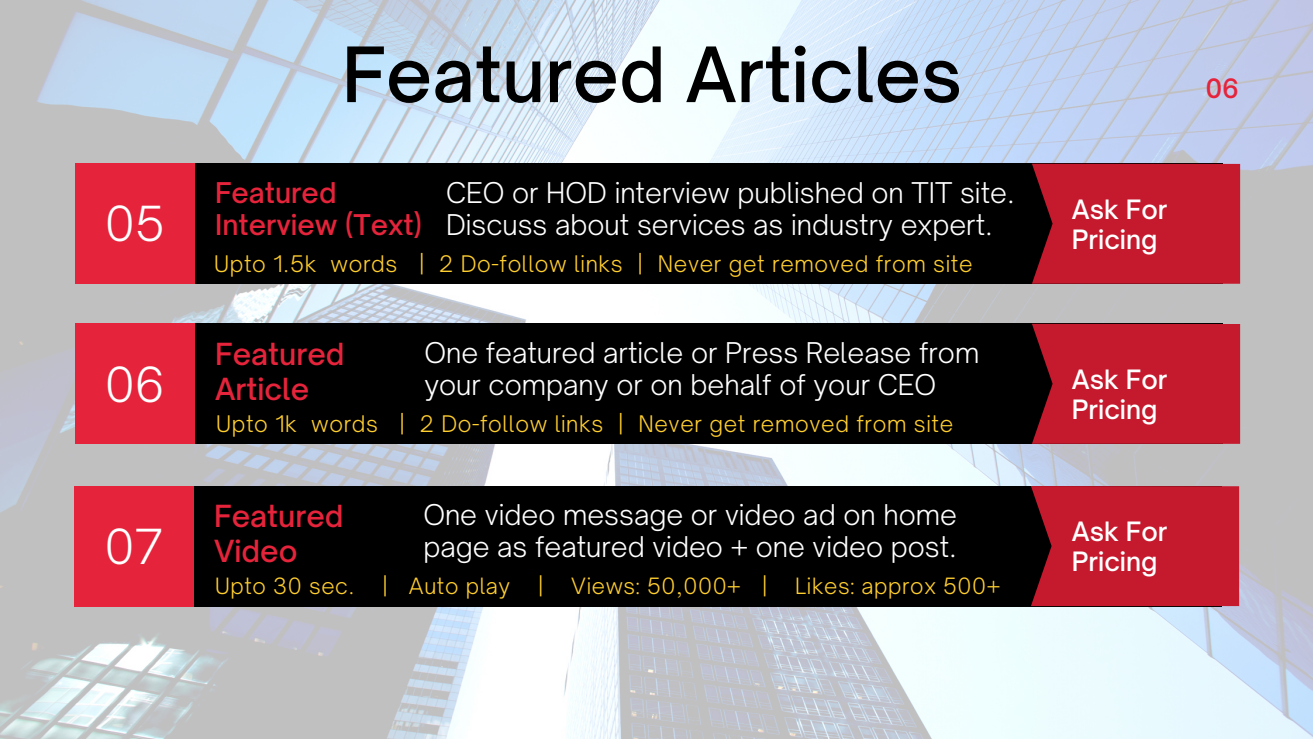
<style>
.page{position:relative;width:1313px;height:739px;background:#fff}
.page>*{position:absolute;margin:0;border:0;box-sizing:border-box;transform-origin:0 0}
.t1{font:500 72.88px "Open Sauce One";color:#000}
.t2{font:300 46.25px "Open Sauce One";color:#fff}
.t3{font:500 29.12px/34.9px "Open Sauce One";color:#e5243b}
.t4{font:300 27.38px/32.1px "Open Sauce One";color:#fff}
.t5{font:500 27.38px/32.1px "Open Sauce One";color:#e5243b}
.t6{font:500 25.5px/30.1px "Open Sauce One";color:#fff}
.t7{font:500 25.5px "Open Sauce One";color:#e5243b}
.t8{font:300 21.88px "Open Sauce One";letter-spacing:.03em;color:#ffce2f}
.t9{font:300 21.5px "Open Sauce One";letter-spacing:.03em;color:#ffce2f}
</style>
<div class="page">
<img style="left:0;top:0;width:1312px;height:739px">
<div style="left:195px;top:164px;width:1027px;height:120px;background:#000"></div>
<div style="left:75px;top:164px;width:119px;height:120px;background:#e5243b"></div>
<div style="left:1032px;top:164px;width:208px;height:120px;background:#c5192d"></div>
<div style="left:195px;top:324px;width:1027px;height:120px;background:#000"></div>
<div style="left:75px;top:324px;width:119px;height:120px;background:#e5243b"></div>
<div style="left:1032px;top:324px;width:208px;height:120px;background:#c5192d"></div>
<div style="left:194px;top:486px;width:1027px;height:120px;background:#000"></div>
<div style="left:74px;top:486px;width:119px;height:120px;background:#e5243b"></div>
<div style="left:1031px;top:486px;width:208px;height:120px;background:#c5192d"></div>
<p class="t2" style="left:105px;top:195px;width:61px">05</p>
<p class="t2" style="left:105px;top:355px;width:61px">06</p>
<p class="t2" style="left:105px;top:517px;width:60px">07</p>
<p class="t1" style="left:342px;top:29px;width:622px">Featured Articles</p>
<p class="t5" style="left:215px;top:176px;width:208px">Featured<br>Interview (Text)</p>
<p class="t4" style="left:446px;top:176px;width:570px">CEO or HOD interview published on TIT site.<br>Discuss about services as industry expert.</p>
<p class="t8" style="left:214px;top:250px;width:760px">Upto 1.5k words | 2 Do-follow links | Never get removed from site</p>
<p class="t4" style="left:424px;top:336px;width:556px">One featured article or Press Release from your company or on behalf of your CEO</p>
<p class="t3" style="left:215px;top:336px;width:131px">Featured<br>Article</p>
<p class="t8" style="left:216px;top:410px;width:738px">Upto 1k words | 2 Do-follow links | Never get removed from site</p>
<p class="t4" style="left:423px;top:498px;width:535px">One video message or video ad on home page as featured video + one video post.</p>
<p class="t3" style="left:214px;top:498px;width:131px">Featured<br>Video</p>
<p class="t9" style="left:215px;top:573px;width:141px">Upto 30 sec.</p>
<p class="t9" style="left:382px;top:573px;width:130px">| Auto play</p>
<p class="t9" style="left:537px;top:573px;width:8px">|</p>
<p class="t9" style="left:571px;top:573px;width:198px">Views: 50,000+ |</p>
<p class="t9" style="left:795px;top:573px;width:207px">Likes: approx 500+</p>
<p class="t7" style="left:1205px;top:73px;width:35px">06</p>
<p class="t6" style="left:1072px;top:194px;width:97px">Ask For<br>Pricing</p>
<p class="t6" style="left:1072px;top:364px;width:97px">Ask For<br>Pricing</p>
<p class="t6" style="left:1072px;top:516px;width:97px">Ask For<br>Pricing</p>
</div>
